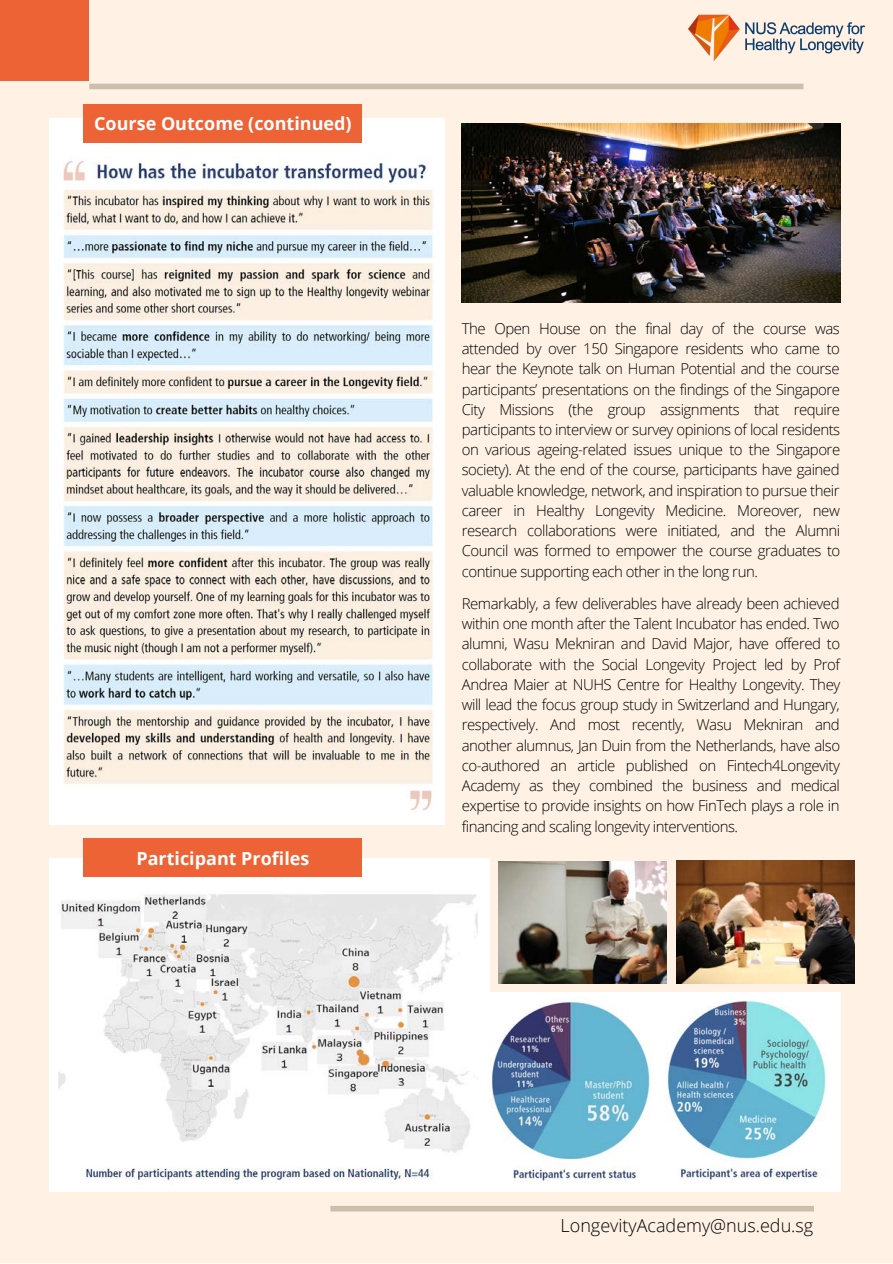
<style>
.page{position:relative;width:893px;height:1264px;background:#fff}
.page>*{position:absolute;margin:0;border:0;box-sizing:border-box;transform-origin:0 0}
.t1{font:700 18px "Open Sans";color:#fff}
.t2{font:300 18px "Open Sans";color:#000}
.t3{font:300 15px/20.2px "Open Sans";letter-spacing:-.03em;color:#000;text-align:justify}
</style>
<div class="page">
<div style="left:0;top:0;width:892px;height:1262px;background:#fff2e4"></div>
<div style="left:89px;top:84px;width:714px;height:5px;background:#cebead"></div>
<div style="left:49px;top:118px;width:396px;height:706px;background:#fff"></div>
<div style="left:0;top:0;width:89px;height:80px;background:#ed6335"></div>
<div style="left:330px;top:1205px;width:483px;height:6px;background:#cebead"></div>
<div style="left:84px;top:104px;width:278px;height:38px;background:#ed6335"></div>
<div style="left:49px;top:858px;width:791px;height:333px;background:#fff"></div>
<div style="left:84px;top:838px;width:278px;height:39px;background:#ed6335"></div>
<img style="left:58px;top:161px;width:376px;height:650px">
<img style="left:462px;top:123px;width:378px;height:180px">
<div style="left:490px;top:856px;width:363px;height:135px;background:#fff2e4"></div>
<img style="left:676px;top:860px;width:178px;height:123px">
<img style="left:499px;top:861px;width:167px;height:122px">
<img style="left:59px;top:894px;width:419px;height:286px">
<img style="left:490px;top:1001px;width:160px;height:180px">
<img style="left:667px;top:1000px;width:159px;height:180px">
<img style="left:688px;top:14px;width:177px;height:47px">
<p class="t1" style="left:94px;top:111px;width:259px">Course Outcome (continued)</p>
<p class="t1" style="left:136px;top:845px;width:174px">Participant Profiles</p>
<p class="t3" style="left:462px;top:318px;width:380px">The Open House on the final day of the course was attended by over 150 Singapore residents who came to hear the Keynote talk on Human Potential and the course participants’ presentations on the findings of the Singapore City Missions (the group assignments that require participants to interview or survey opinions of local residents on various ageing-related issues unique to the Singapore society). At the end of the course, participants have gained valuable knowledge, network, and inspiration to pursue their career in Healthy Longevity Medicine. Moreover, new research collaborations were initiated, and the Alumni Council was formed to empower the course graduates to continue supporting each other in the long run.</p>
<p class="t3" style="left:462px;top:593px;width:380px">Remarkably, a few deliverables have already been achieved within one month after the Talent Incubator has ended. Two alumni, Wasu Mekniran and David Major, have offered to collaborate with the Social Longevity Project led by Prof Andrea Maier at NUHS Centre for Healthy Longevity. They will lead the focus group study in Switzerland and Hungary, respectively. And most recently, Wasu Mekniran and another alumnus, Jan Duin from the Netherlands, have also co-authored an article published on Fintech4Longevity Academy as they combined the business and medical expertise to provide insights on how FinTech plays a role in financing and scaling longevity interventions.</p>
<p class="t2" style="left:560px;top:1212px;width:254px">LongevityAcademy@nus.edu.sg</p>
</div>
